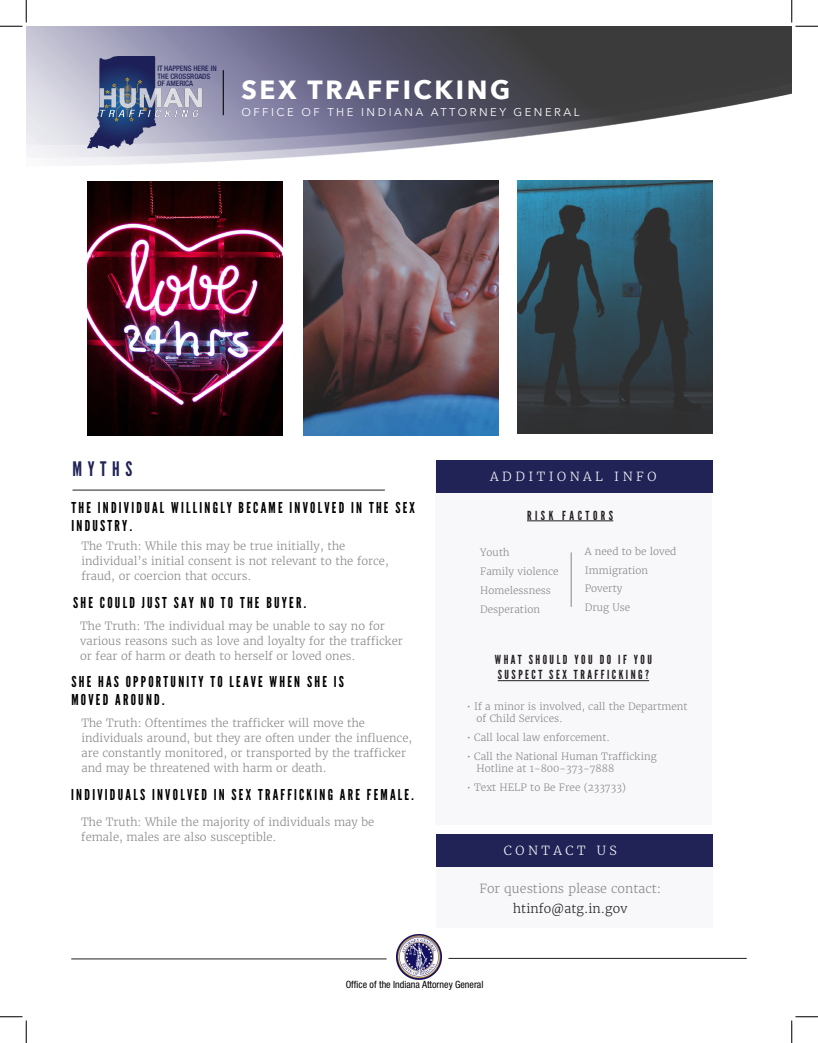
<style>
.page{position:relative;width:818px;height:1043px;background:#fff}
.page>*{position:absolute;margin:0;border:0;box-sizing:border-box;transform-origin:0 0}
.t1{font:700 26.25px "Avenir Next";letter-spacing:.1em;color:#fff}
.Page_Section_Header{font:20px "League Gothic";letter-spacing:.28em;color:#212357}
.Page_Section_Header-2{font:15px/18px "League Gothic";letter-spacing:.15em;color:#000}
.Right_Sidebar_Subhea{font:12.5px "League Gothic";letter-spacing:.2em;color:#231f20}
.Right_Sidebar_Body_T{font:300 12.5px "Merriweather";color:#868687}
.Right_Sidebar_Header{font:300 12.5px "Merriweather";letter-spacing:.28em;color:#fff}
.Right_Sidebar_Body_T-2{font:300 12.5px "Merriweather";color:#231f20}
.Right_Sidebar_Subhea-2{font:12.5px "League Gothic";letter-spacing:.28em;color:#231f20}
.Body_Text{font:300 11.25px/15px "Merriweather";color:#868687}
.t2{font:11.25px "Avenir Next";letter-spacing:.22em;color:#fff}
.Right_Sidebar_Body_T-3{font:300 10px/12.5px "Merriweather";color:#868687}
.Page_Section_Header-3{font:condensed 10px "Helvetica Neue LT Std";color:#000}
.Page_Section_Header-4{font:500 condensed 7.5px "Helvetica Neue LT Std";color:#212357}
</style>
<div class="page">
<img style="left:26px;top:26px;width:766px;height:139px">
<div style="left:436px;top:834px;width:276px;height:183px;background:#f8f8fa"></div>
<div style="left:435px;top:834px;width:277px;height:32px;background:#212357"></div>
<div style="left:435px;top:460px;width:277px;height:364px;background:#f8f8fa"></div>
<div style="left:435px;top:460px;width:277px;height:32px;background:#212357"></div>
<hr style="left:72px;top:490px;width:313px;height:1px;background:#231f20">
<div style="left:428px;top:928px;width:295px;height:88px;background:#fff"></div>
<hr style="left:223px;top:70px;width:1px;height:45px;background:#000">
<img style="left:87px;top:57px;width:117px;height:91px">
<hr style="left:527px;top:520px;width:86px;height:1px;background:#231f20">
<hr style="left:498px;top:680px;width:151px;height:1px;background:#231f20">
<hr style="left:72px;top:959px;width:314px;height:1px;background:#231f20">
<hr style="left:449px;top:958px;width:297px;height:1px;background:#231f20">
<img style="left:396px;top:934px;width:45px;height:46px">
<img style="left:303px;top:180px;width:195px;height:255px">
<img style="left:517px;top:180px;width:195px;height:254px">
<img style="left:88px;top:182px;width:195px;height:253px">
<hr style="left:571px;top:552px;width:1px;height:55px;background:#868687">
<svg style="left:0;top:0;width:27px;height:27px"></svg>
<svg style="left:0;top:1016px;width:27px;height:27px"></svg>
<svg style="left:791px;top:0;width:27px;height:27px"></svg>
<svg style="left:791px;top:1016px;width:27px;height:27px"></svg>
<p class="Page_Section_Header-4" style="left:157px;top:64px;width:61px">IT HAPPENS HERE IN</p>
<p class="Page_Section_Header-4" style="left:157px;top:72px;width:54px">THE CROSSROADS</p>
<p class="Page_Section_Header-4" style="left:157px;top:79px;width:37px">OF AMERICA</p>
<h1 class="t1" style="left:241px;top:67px;width:270px">SEX TRAFFICKING</h1>
<p class="t2" style="left:241px;top:103px;width:339px">OFFICE OF THE INDIANA ATTORNEY GENERAL</p>
<p class="Page_Section_Header" style="left:72px;top:457px;width:61px">MYTHS</p>
<p class="Right_Sidebar_Header" style="left:490px;top:469px;width:168px">ADDITIONAL INFO</p>
<p class="Page_Section_Header-2" style="left:71px;top:498px;width:345px">THE INDIVIDUAL WILLINGLY BECAME INVOLVED IN THE SEX<br>INDUSTRY.</p>
<p class="Body_Text" style="left:81px;top:538px;width:265px">The Truth: While this may be true initially, the</p>
<p class="Body_Text" style="left:81px;top:553px;width:309px">individual’s initial consent is not relevant to the force, fraud, or coercion that occurs.</p>
<p class="Page_Section_Header-2" style="left:73px;top:593px;width:234px">SHE COULD JUST SAY NO TO THE BUYER.</p>
<p class="Body_Text" style="left:80px;top:618px;width:324px">The Truth: The individual may be unable to say no for various reasons such as love and loyalty for the trafficker or fear of harm or death to herself or loved ones.</p>
<p class="Page_Section_Header-2" style="left:71px;top:673px;width:274px">SHE HAS OPPORTUNITY TO LEAVE WHEN SHE IS</p>
<p class="Page_Section_Header-2" style="left:71px;top:691px;width:95px">MOVED AROUND.</p>
<p class="Body_Text" style="left:81px;top:715px;width:285px">The Truth: Oftentimes the trafficker will move the</p>
<p class="Body_Text" style="left:81px;top:730px;width:332px">individuals around, but they are often under the influence, are constantly monitored, or transported by the trafficker and may be threatened with harm or death.</p>
<p class="Page_Section_Header-2" style="left:71px;top:786px;width:344px">INDIVIDUALS INVOLVED IN SEX TRAFFICKING ARE FEMALE.</p>
<p class="Body_Text" style="left:81px;top:815px;width:295px">The Truth: While the majority of individuals may be</p>
<p class="Body_Text" style="left:81px;top:830px;width:197px">female, males are also susceptible.</p>
<p class="Right_Sidebar_Subhea-2" style="left:527px;top:508px;width:88px">RISK FACTORS</p>
<p class="Right_Sidebar_Body_T-3" style="left:585px;top:545px;width:93px">A need to be loved</p>
<p class="Right_Sidebar_Body_T-3" style="left:585px;top:564px;width:65px">Immigration</p>
<p class="Right_Sidebar_Body_T-3" style="left:585px;top:583px;width:39px">Poverty</p>
<p class="Right_Sidebar_Body_T-3" style="left:585px;top:601px;width:47px">Drug Use</p>
<p class="Right_Sidebar_Body_T-3" style="left:480px;top:546px;width:31px">Youth</p>
<p class="Right_Sidebar_Body_T-3" style="left:480px;top:565px;width:80px">Family violence</p>
<p class="Right_Sidebar_Body_T-3" style="left:480px;top:584px;width:72px">Homelessness</p>
<p class="Right_Sidebar_Body_T-3" style="left:480px;top:603px;width:61px">Desperation</p>
<p class="Right_Sidebar_Subhea" style="left:495px;top:652px;width:159px">WHAT SHOULD YOU DO IF YOU</p>
<p class="Right_Sidebar_Subhea" style="left:498px;top:667px;width:153px">SUSPECT SEX TRAFFICKING?</p>
<p class="Right_Sidebar_Body_T-3" style="left:477px;top:700px;width:212px;text-indent:-10px">• If a minor is involved, call the Department of Child Services.</p>
<p class="Right_Sidebar_Body_T-3" style="left:467px;top:731px;width:145px">• Call local law enforcement.</p>
<p class="Right_Sidebar_Body_T-3" style="left:467px;top:750px;width:191px">• Call the National Human Trafficking</p>
<p class="Right_Sidebar_Body_T-3" style="left:477px;top:762px;width:139px">Hotline at 1-800-373-7888</p>
<p class="Right_Sidebar_Body_T-3" style="left:467px;top:781px;width:161px">• Text HELP to Be Free (233733)</p>
<p class="Right_Sidebar_Header" style="left:504px;top:843px;width:114px">CONTACT US</p>
<p class="Right_Sidebar_Body_T" style="left:479px;top:880px;width:183px">For questions please contact:</p>
<p class="Right_Sidebar_Body_T-2" style="left:513px;top:900px;width:116px">htinfo@atg.in.gov</p>
<p class="Page_Section_Header-3" style="left:346px;top:978px;width:139px">Office of the Indiana Attorney General</p>
</div>
